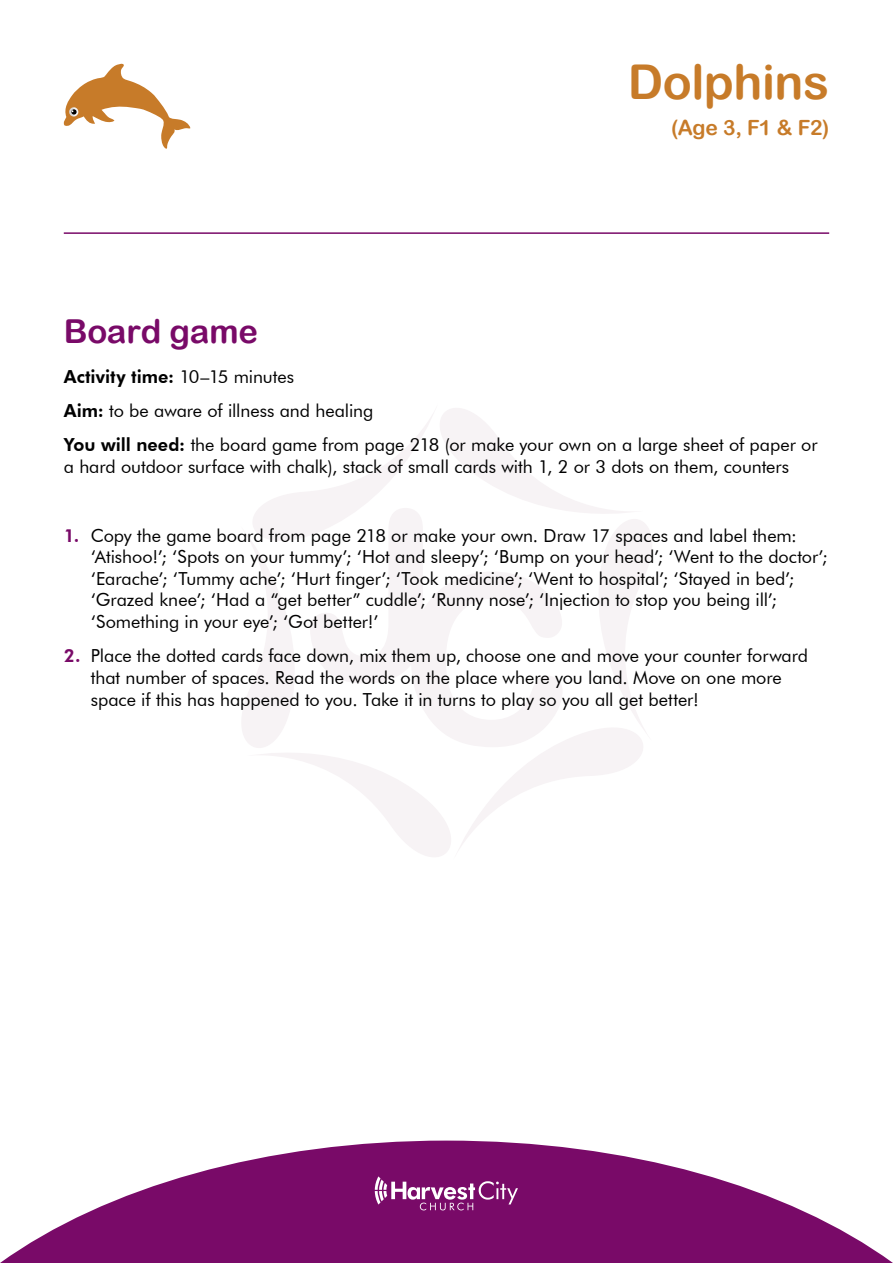
<style>
.page{position:relative;width:893px;height:1263px;background:#fff}
.page>*{position:absolute;margin:0;border:0;box-sizing:border-box;transform-origin:0 0}
.t1{font:48px "Arial Rounded MT Bold";letter-spacing:-.01em;color:#c77b29}
.t2{font:33px "Arial Rounded MT Bold";letter-spacing:-.005em;color:#790a68}
.t3{font:21px "Arial Rounded MT Bold";letter-spacing:-.015em;color:#c77b29}
.t4{font:18px/21.6px "Futura BT";letter-spacing:-.005em;color:#000}
.s1{font-weight:800}
.s2{font-weight:800;color:#790a68}
</style>
<div class="page">
<svg style="left:242px;top:408px;width:410px;height:449px"></svg>
<svg style="left:310px;top:508px;width:253px;height:239px"></svg>
<svg style="left:0;top:1140px;width:893px;height:123px;fill:#790a68"></svg>
<svg style="left:375px;top:1176px;width:143px;height:34px;background:#963f89"></svg>
<hr style="left:64px;top:232px;width:765px;height:2px;background:#790a68">
<svg style="left:63px;top:63px;width:127px;height:86px"></svg>
<h1 class="t1" style="left:628px;top:53px;width:203px">Dolphins</h1>
<p class="t3" style="left:671px;top:115px;width:160px">(Age 3, F1 &amp; F2)</p>
<h2 class="t2" style="left:64px;top:312px;width:196px">Board game</h2>
<p class="t4" style="left:64px;top:359px;width:755px;line-height:34.3px"><span class="s1">Activity time:</span> 10–15 minutes<br><span class="s1">Aim:</span> to be aware of illness and healing<br><span class="s1">You will need:</span> the board game from page 218 (or make your own on a large sheet of paper or</p>
<p class="t4" style="left:64px;top:456px;width:727px">a hard outdoor surface with chalk), stack of small cards with 1, 2 or 3 dots on them, counters</p>
<p class="t4" style="left:91px;top:524px;width:738px;text-indent:-27px"><span class="s2">1.</span> Copy the game board from page 218 or make your own. Draw 17 spaces and label them: ‘Atishoo!’; ‘Spots on your tummy’; ‘Hot and sleepy’; ‘Bump on your head’; ‘Went to the doctor’; ‘Earache’; ‘Tummy ache’; ‘Hurt finger’; ‘Took medicine’; ‘Went to hospital’; ‘Stayed in bed’; ‘Grazed knee’; ‘Had a “get better” cuddle’; ‘Runny nose’; ‘Injection to stop you being ill’; ‘Something in your eye’; ‘Got better!’</p>
<p class="t4" style="left:91px;top:645px;width:719px;text-indent:-27px"><span class="s2">2.</span> Place the dotted cards face down, mix them up, choose one and move your counter forward that number of spaces. Read the words on the place where you land. Move on one more space if this has happened to you. Take it in turns to play so you all get better!</p>
</div>
